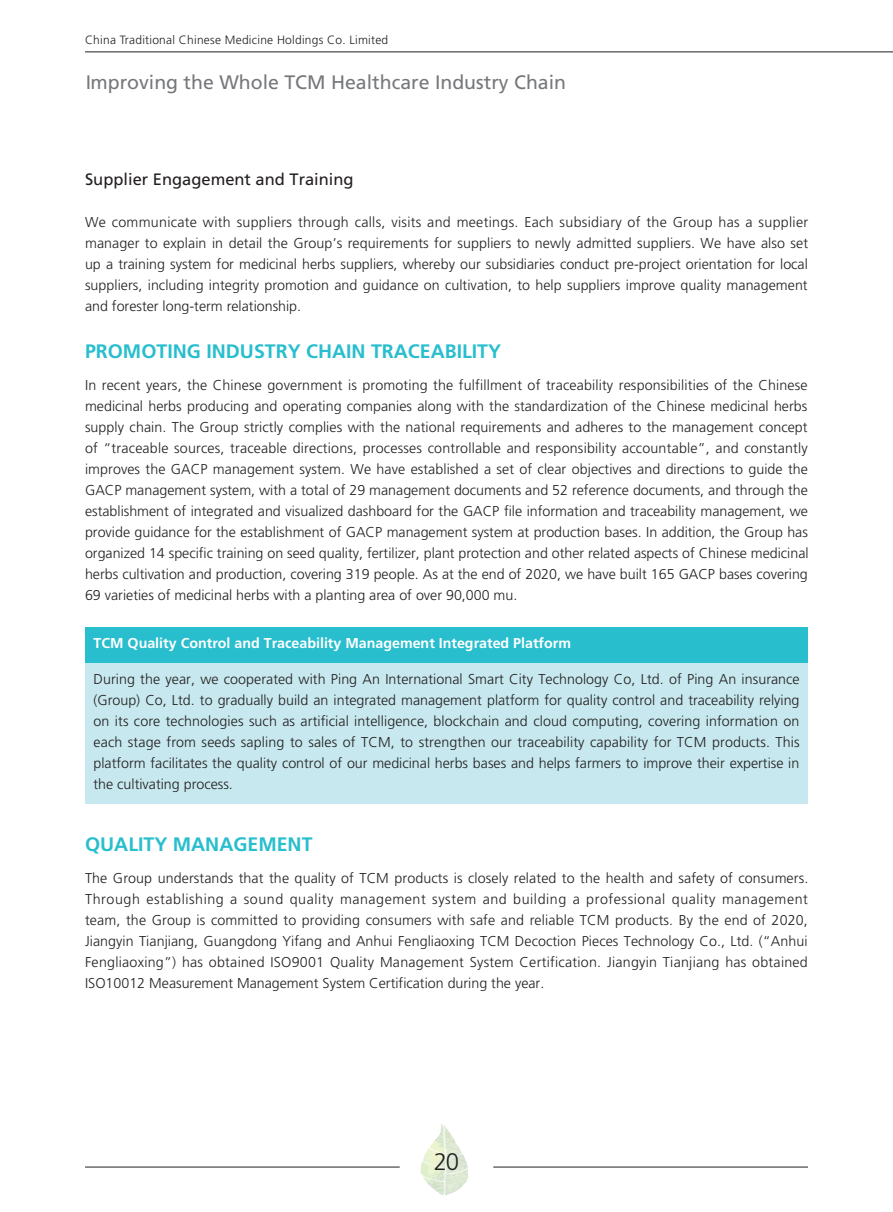
<style>
.page{position:relative;width:893px;height:1212px;background:#fff}
.page>*{position:absolute;margin:0;border:0;box-sizing:border-box;transform-origin:0 0}
.t1{font:300 24px "Frutiger LT Std";color:#231f20}
.t2{font:700 19.5px "Frutiger LT Std";color:#28bece}
.t3{font:19.5px "Frutiger LT Std";color:#76787b}
.t4{font:16.5px "Frutiger LT Std";color:#231f20}
.t5{font:300 14.25px/21px "Frutiger LT Std";color:#231f20;text-align:justify}
.t6{font:700 14.25px "Frutiger LT Std";color:#fff}
.t7{font:300 12px "Frutiger LT Std";letter-spacing:.02em;color:#231f20}
</style>
<div class="page">
<svg style="left:420px;top:1124px;width:48px;height:71px"></svg>
<hr style="left:85px;top:1167px;width:315px;height:1px;background:#231f20">
<hr style="left:493px;top:1167px;width:315px;height:1px;background:#231f20">
<hr style="left:85px;top:51px;width:808px;height:1px;background:#231f20">
<div style="left:85px;top:627px;width:723px;height:36px;background:#28bece"></div>
<div style="left:85px;top:663px;width:723px;height:140px;background:#c6e8ee"></div>
<p class="t7" style="left:85px;top:33px;width:305px">China Traditional Chinese Medicine Holdings Co. Limited</p>
<h2 class="t3" style="left:85px;top:71px;width:483px">Improving the Whole TCM Healthcare Industry Chain</h2>
<p class="t4" style="left:85px;top:169px;width:270px">Supplier Engagement and Training</p>
<p class="t5" style="left:85px;top:212px;width:725px">We communicate with suppliers through calls, visits and meetings. Each subsidiary of the Group has a supplier manager to explain in detail the Group’s requirements for suppliers to newly admitted suppliers. We have also set up a training system for medicinal herbs suppliers, whereby our subsidiaries conduct pre-project orientation for local suppliers, including integrity promotion and guidance on cultivation, to help suppliers improve quality management and forester long-term relationship.</p>
<h2 class="t2" style="left:85px;top:340px;width:418px">PROMOTING INDUSTRY CHAIN TRACEABILITY</h2>
<p class="t5" style="left:85px;top:374px;width:725px">In recent years, the Chinese government is promoting the fulfillment of traceability responsibilities of the Chinese medicinal herbs producing and operating companies along with the standardization of the Chinese medicinal herbs supply chain. The Group strictly complies with the national requirements and adheres to the management concept of “traceable sources, traceable directions, processes controllable and responsibility accountable”, and constantly improves the GACP management system. We have established a set of clear objectives and directions to guide the GACP management system, with a total of 29 management documents and 52 reference documents, and through the establishment of integrated and visualized dashboard for the GACP file information and traceability management, we provide guidance for the establishment of GACP management system at production bases. In addition, the Group has organized 14 specific training on seed quality, fertilizer, plant protection and other related aspects of Chinese medicinal herbs cultivation and production, covering 319 people. As at the end of 2020, we have built 165 GACP bases covering 69 varieties of medicinal herbs with a planting area of over 90,000 mu.</p>
<p class="t6" style="left:94px;top:635px;width:479px">TCM Quality Control and Traceability Management Integrated Platform</p>
<p class="t5" style="left:94px;top:669px;width:708px">During the year, we cooperated with Ping An International Smart City Technology Co, Ltd. of Ping An insurance (Group) Co, Ltd. to gradually build an integrated management platform for quality control and traceability relying on its core technologies such as artificial intelligence, blockchain and cloud computing, covering information on each stage from seeds sapling to sales of TCM, to strengthen our traceability capability for TCM products. This platform facilitates the quality control of our medicinal herbs bases and helps farmers to improve their expertise in the cultivating process.</p>
<h2 class="t2" style="left:85px;top:833px;width:229px">QUALITY MANAGEMENT</h2>
<p class="t5" style="left:85px;top:868px;width:725px">The Group understands that the quality of TCM products is closely related to the health and safety of consumers.<br>Through establishing a sound quality management system and building a professional quality management team, the Group is committed to providing consumers with safe and reliable TCM products. By the end of 2020, Jiangyin Tianjiang, Guangdong Yifang and Anhui Fengliaoxing TCM Decoction Pieces Technology Co., Ltd. (“Anhui Fengliaoxing”) has obtained ISO9001 Quality Management System Certification. Jiangyin Tianjiang has obtained ISO10012 Measurement Management System Certification during the year.</p>
<h1 class="t1" style="left:434px;top:1148px;width:27px">20</h1>
</div>
